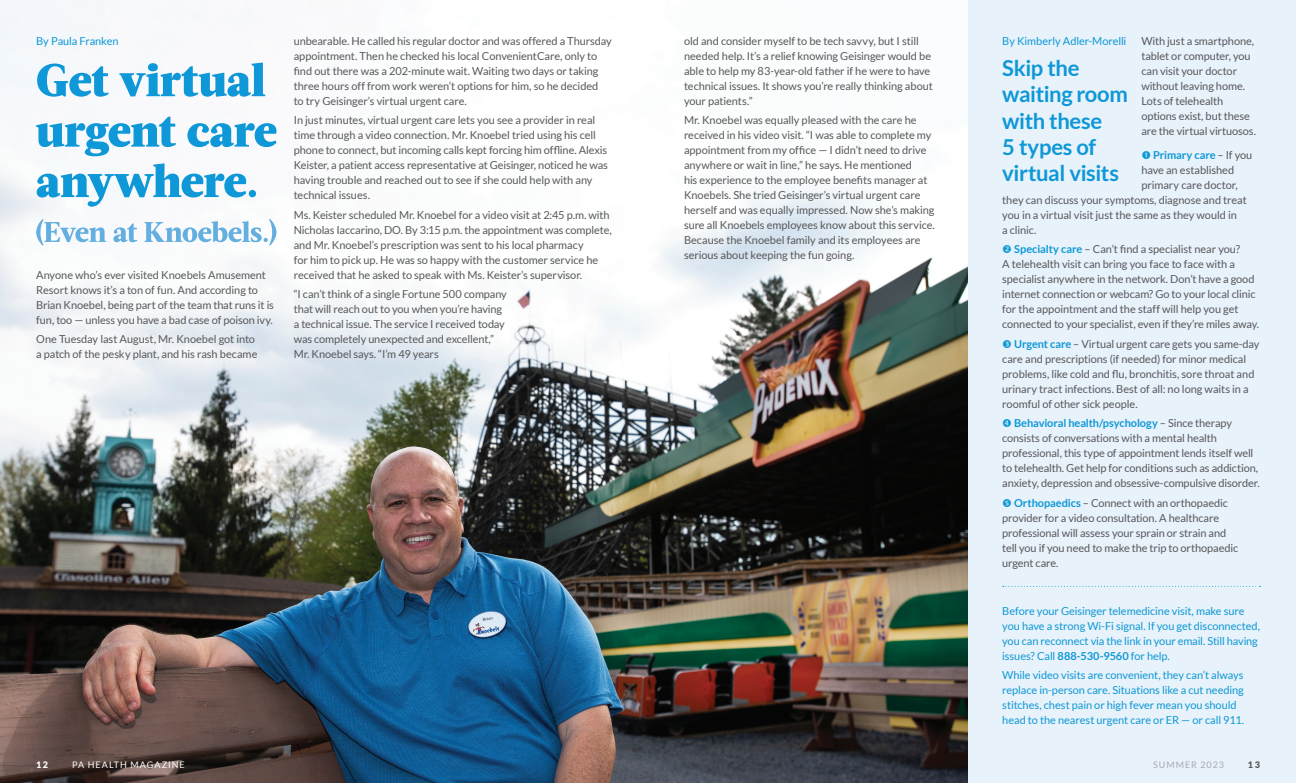
<style>
.page{position:relative;width:1296px;height:783px;background:#fff}
.page>*{position:absolute;margin:0;border:0;box-sizing:border-box;transform-origin:0 0}
.t1{font:700 22px/26.4px "Lato";letter-spacing:-.02em;color:#0e98d7}
.t2{font:11px/15px "Lato";letter-spacing:-.01em;color:#57585a}
.t3{font:11px/15px "Lato";letter-spacing:-.01em;color:#0e98d7}
.t4{font:700 11px "Lato";letter-spacing:-.01em;color:#0e98d7}
.t5{font:9px "Lato";letter-spacing:.11em;color:#fff}
.t6{font:9px "Lato";letter-spacing:.11em;color:#a8a9ad}
.t7{font:900 9px "Lato";color:#fff}
.t8{font:900 9px "Lato";color:#57585a}
.s1{font-weight:400;color:#57585a}
.s2{font-weight:700;color:#0e98d7}
.s3{font-weight:700}
</style>
<div class="page">
<div style="left:955px;top:0;width:341px;height:783px;background:#e8f2fa"></div>
<img style="left:0;top:0;width:968px;height:783px">
<svg style="left:1003px;top:586px;width:258px;height:1px"></svg>
<svg style="left:37px;top:163px;width:219px;height:44px"></svg>
<svg style="left:36px;top:117px;width:240px;height:39px"></svg>
<svg style="left:37px;top:63px;width:228px;height:34px"></svg>
<svg style="left:36px;top:219px;width:240px;height:26px"></svg>
<p class="t3" style="left:36px;top:33px;width:84px">By Paula Franken</p>
<p class="t2" style="left:1141px;top:33px;width:116px">With just a smartphone, tablet or computer, you can visit your doctor without leaving home.<br>Lots of telehealth options exist, but these are the virtual virtuosos.</p>
<p class="t4" style="left:1153px;top:149px;width:100px">Primary care <span class="s1">– If you</span></p>
<p class="t2" style="left:1141px;top:162px;width:94px">have an established</p>
<p class="t2" style="left:1141px;top:177px;width:98px">primary care doctor,</p>
<p class="t2" style="left:1002px;top:192px;width:246px">they can discuss your symptoms, diagnose and treat</p>
<p class="t2" style="left:1002px;top:207px;width:236px">you in a virtual visit just the same as they would in</p>
<p class="t2" style="left:1002px;top:222px;width:36px">a clinic.</p>
<p class="t2" style="left:1002px;top:242px;width:258px;text-indent:12px"><span class="s2">Specialty care</span> – Can’t find a specialist near you?<br>A telehealth visit can bring you face to face with a specialist anywhere in the network. Don’t have a good internet connection or webcam? Go to your local clinic for the appointment and the staff will help you get connected to your specialist, even if they’re miles away.</p>
<p class="t2" style="left:1002px;top:336px;width:259px;text-indent:12px"><span class="s2">Urgent care</span> – Virtual urgent care gets you same-day care and prescriptions (if needed) for minor medical problems, like cold and flu, bronchitis, sore throat and urinary tract infections. Best of all: no long waits in a roomful of other sick people.</p>
<p class="t2" style="left:1002px;top:416px;width:259px;text-indent:12px"><span class="s2">Behavioral health/psychology</span> – Since therapy consists of conversations with a mental health professional, this type of appointment lends itself well to telehealth. Get help for conditions such as addiction, anxiety, depression and obsessive-compulsive disorder.</p>
<p class="t2" style="left:1002px;top:495px;width:237px;text-indent:12px"><span class="s2">Orthopaedics</span> – Connect with an orthopaedic provider for a video consultation. A healthcare professional will assess your sprain or strain and tell you if you need to make the trip to orthopaedic urgent care.</p>
<p class="t3" style="left:1002px;top:603px;width:259px">Before your Geisinger telemedicine visit, make sure you have a strong Wi-Fi signal. If you get disconnected, you can reconnect via the link in your email. Still having issues? Call <span class="s3">888-530-9560</span> for help.</p>
<p class="t3" style="left:1002px;top:668px;width:243px">While video visits are convenient, they can’t always replace in-person care. Situations like a cut needing stitches, chest pain or high fever mean you should head to the nearest urgent care or ER — or call 911.</p>
<p class="t2" style="left:294px;top:33px;width:319px">unbearable. He called his regular doctor and was offered a Thursday appointment. Then he checked his local ConvenientCare, only to find out there was a 202-minute wait. Waiting two days or taking three hours off from work weren’t options for him, so he decided<br>to try Geisinger’s virtual urgent care.</p>
<p class="t2" style="left:294px;top:113px;width:316px">In just minutes, virtual urgent care lets you see a provider in real time through a video connection. Mr. Knoebel tried using his cell phone to connect, but incoming calls kept forcing him offline. Alexis Keister, a patient access representative at Geisinger, noticed he was having trouble and reached out to see if she could help with any technical issues.</p>
<p class="t2" style="left:294px;top:207px;width:319px">Ms. Keister scheduled Mr. Knoebel for a video visit at 2:45 p.m. with Nicholas Iaccarino, DO. By 3:15 p.m. the appointment was complete, and Mr. Knoebel’s prescription was sent to his local pharmacy<br>for him to pick up. He was so happy with the customer service he received that he asked to speak with Ms. Keister’s supervisor.</p>
<p class="t2" style="left:294px;top:287px;width:215px">“I can’t think of a single Fortune 500 company that will reach out to you when you’re having a technical issue. The service I received today was completely unexpected and excellent,” Mr. Knoebel says. “I’m 49 years</p>
<p class="t2" style="left:684px;top:33px;width:250px">old and consider myself to be tech savvy, but I still needed help. It’s a relief knowing Geisinger would be able to help my 83-year-old father if he were to have technical issues. It shows you’re really thinking about your patients.”</p>
<p class="t2" style="left:684px;top:113px;width:252px">Mr. Knoebel was equally pleased with the care he received in his video visit. “I was able to complete my appointment from my office — I didn’t need to drive anywhere or wait in line,” he says. He mentioned<br>his experience to the employee benefits manager at Knoebels. She tried Geisinger’s virtual urgent care herself and was equally impressed. Now she’s making sure all Knoebels employees know about this service.<br>Because the Knoebel family and its employees are serious about keeping the fun going.</p>
<p class="t3" style="left:1002px;top:33px;width:126px">By Kimberly Adler-Morelli</p>
<p class="t1" style="left:1002px;top:54px;width:127px">Skip the waiting room with these<br>5 types of virtual visits</p>
<p class="t2" style="left:36px;top:267px;width:239px">Anyone who’s ever visited Knoebels Amusement Resort knows it’s a ton of fun. And according to Brian Knoebel, being part of the team that runs it is fun, too — unless you have a bad case of poison ivy.</p>
<p class="t2" style="left:36px;top:332px;width:223px">One Tuesday last August, Mr. Knoebel got into a patch of the pesky plant, and his rash became</p>
<p class="t7" style="left:36px;top:759px;width:14px">12</p>
<p class="t5" style="left:72px;top:760px;width:114px">PA HEALTH MAGAZINE</p>
<p class="t6" style="left:1153px;top:760px;width:72px">SUMMER 2023</p>
<p class="t8" style="left:1248px;top:759px;width:14px">13</p>
</div>
